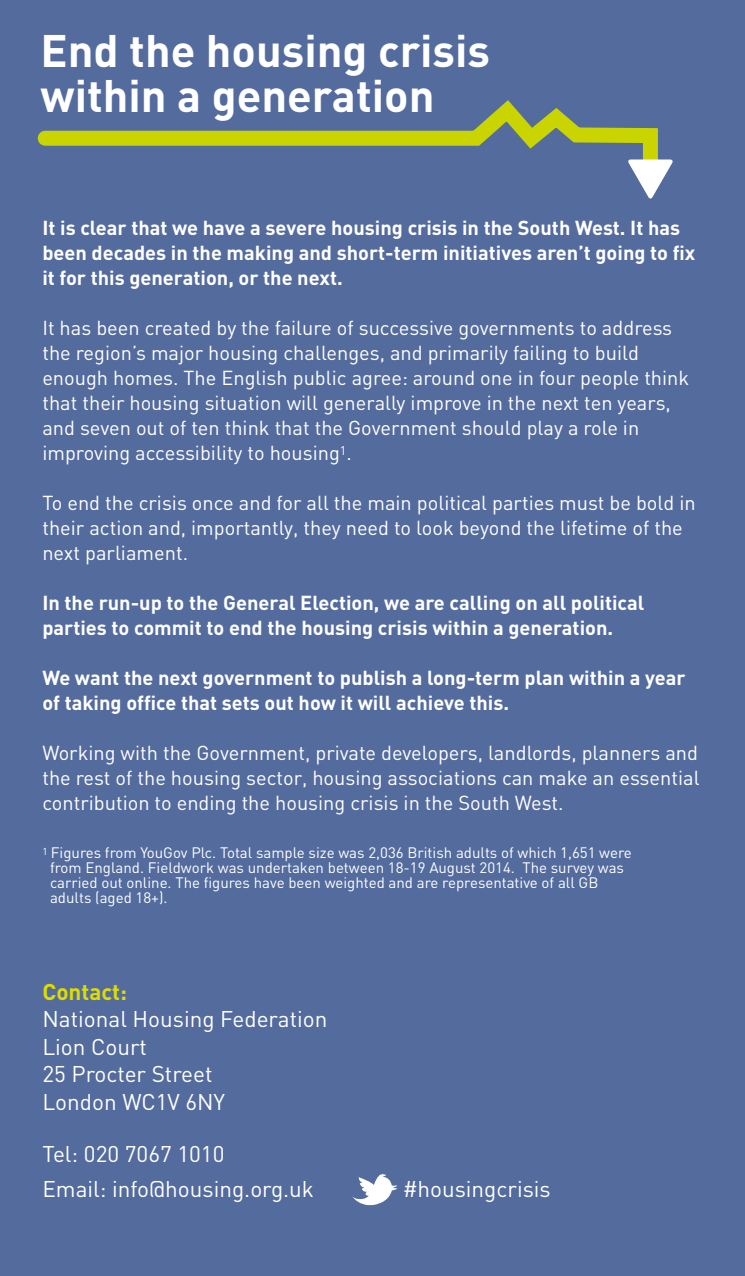
<style>
.page{position:relative;width:745px;height:1276px;background:#fff}
.page>*{position:absolute;margin:0;border:0;box-sizing:border-box;transform-origin:0 0}
.t1{font:700 45px/45px "DIN";color:#fff}
.t2{font:22.5px/27.5px "DIN";color:#fff}
.t3{font:700 22.5px "DIN";color:#dedc00}
.t4{font:20px/25px "DIN";color:#fff}
.t5{font:700 20px/25px "DIN";color:#fff}
.t6{font:15px/15px "DIN";color:#fff}
</style>
<div class="page">
<div style="left:0;top:0;width:744px;height:1276px;background:#546b9e"></div>
<svg style="left:37px;top:100px;width:621px;height:59px"></svg>
<svg style="left:628px;top:159px;width:44px;height:40px"></svg>
<svg style="left:352px;top:1173px;width:45px;height:32px"></svg>
<h1 class="t1" style="left:40px;top:26px;width:451px">End the housing crisis within a generation</h1>
<p class="t5" style="left:42px;top:214px;width:654px">It is clear that we have a severe housing crisis in the South West. It has been decades in the making and short-term initiatives aren’t going to fix it for this generation, or the next.</p>
<p class="t4" style="left:42px;top:314px;width:648px">It has been created by the failure of successive governments to address the region’s major housing challenges, and primarily failing to build enough homes. The English public agree: around one in four people think that their housing situation will generally improve in the next ten years, and seven out of ten think that the Government should play a role in improving accessibility to housing<sup>1</sup>.</p>
<p class="t4" style="left:42px;top:489px;width:654px">To end the crisis once and for all the main political parties must be bold in their action and, importantly, they need to look beyond the lifetime of the next parliament.</p>
<p class="t5" style="left:42px;top:589px;width:603px">In the run-up to the General Election, we are calling on all political parties to commit to end the housing crisis within a generation.</p>
<p class="t5" style="left:42px;top:664px;width:644px">We want the next government to publish a long-term plan within a year of taking office that sets out how it will achieve this.</p>
<p class="t4" style="left:42px;top:739px;width:658px;text-align:justify">Working with the Government, private developers, landlords, planners and the rest of the housing sector, housing associations can make an essential contribution to ending the housing crisis in the South West.</p>
<p class="t6" style="left:50px;top:844px;width:583px;text-indent:-7px"><sup>1</sup> Figures from YouGov Plc. Total sample size was 2,036 British adults of which 1,651 were from England. Fieldwork was undertaken between 18-19 August 2014. The survey was carried out online. The figures have been weighted and are representative of all GB adults (aged 18+).</p>
<p class="t3" style="left:42px;top:977px;width:86px">Contact:</p>
<p class="t2" style="left:42px;top:1005px;width:286px">National Housing Federation<br>Lion Court<br>25 Procter Street<br>London WC1V 6NY</p>
<p class="t2" style="left:42px;top:1136px;width:273px;line-height:35px">Tel: 020 7067 1010<br>Email: info@housing.org.uk</p>
<p class="t2" style="left:402px;top:1175px;width:149px">#housingcrisis</p>
</div>
